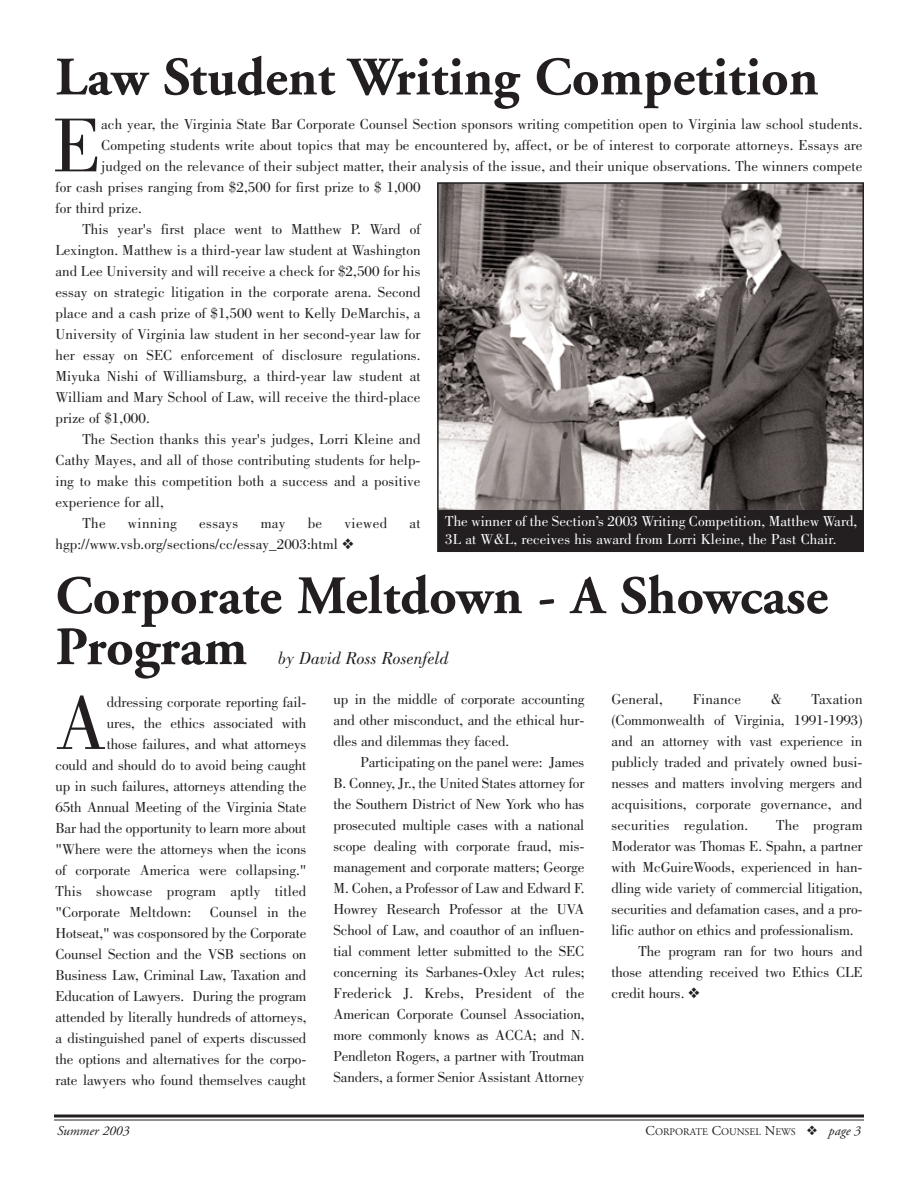
<style>
.page{position:relative;width:918px;height:1188px;background:#fff}
.page>*{position:absolute;margin:0;border:0;box-sizing:border-box;transform-origin:0 0}
.t1{font:78.9px "Bodoni";color:#231f20}
.t2{font:700 54px/51px "Adobe Garamond";color:#231f20}
.t3{font:italic 18px "Bodoni";color:#231f20}
.t4{font:15px/21px "Bodoni";letter-spacing:.005em;color:#231f20;text-align:justify}
.t5{font:15px/18px "Bodoni";letter-spacing:.005em;color:#fff}
.t6{font:15px "Bodoni";letter-spacing:.025em;color:#231f20}
.t7{font:italic 13.5px "Adobe Garamond";color:#231f20}
.t8{font:10.2px "Adobe Garamond";color:#231f20}
.s1{font-size:13.5px}
.s2{font-style:italic;font-size:13.5px}
</style>
<div class="page">
<svg style="left:54px;top:1114px;width:810px;height:4px"></svg>
<hr style="left:54px;top:1120px;width:810px;height:1px;background:#231f20">
<div style="left:438px;top:183px;width:425px;height:368px;background:#231f20"></div>
<img style="left:440px;top:185px;width:421px;height:324px">
<div style="left:437px;top:182px;width:427px;height:370px;border:2px solid #231f20"></div>
<h2 class="t2" style="left:56px;top:57px;width:764px">Law Student Writing Competition</h2>
<h1 class="t1" style="left:53px;top:116px;width:50px">E</h1>
<p class="t4" style="left:101px;top:115px;width:763px">ach year, the Virginia State Bar Corporate Counsel Section sponsors writing competition open to Virginia law school students.</p>
<p class="t4" style="left:101px;top:136px;width:763px">Competing students write about topics that may be encountered by, affect, or be of interest to corporate attorneys. Essays are</p>
<p class="t4" style="left:101px;top:157px;width:763px">judged on the relevance of their subject matter, their analysis of the issue, and their unique observations. The winners compete</p>
<p class="t4" style="left:56px;top:178px;width:367px">for cash prises ranging from $2,500 for first prize to $ 1,000</p>
<p class="t4" style="left:56px;top:199px;width:88px">for third prize.</p>
<p class="t4" style="left:83px;top:220px;width:340px">This year's first place went to Matthew P. Ward of</p>
<p class="t4" style="left:56px;top:241px;width:367px">Lexington. Matthew is a third-year law student at Washington</p>
<p class="t4" style="left:56px;top:262px;width:367px">and Lee University and will receive a check for $2,500 for his</p>
<p class="t4" style="left:56px;top:283px;width:367px">essay on strategic litigation in the corporate arena. Second</p>
<p class="t4" style="left:56px;top:304px;width:367px">place and a cash prize of $1,500 went to Kelly DeMarchis, a</p>
<p class="t4" style="left:56px;top:325px;width:367px">University of Virginia law student in her second-year law for</p>
<p class="t4" style="left:56px;top:346px;width:367px">her essay on SEC enforcement of disclosure regulations.</p>
<p class="t4" style="left:56px;top:367px;width:367px">Miyuka Nishi of Williamsburg, a third-year law student at</p>
<p class="t4" style="left:56px;top:388px;width:367px">William and Mary School of Law, will receive the third-place</p>
<p class="t4" style="left:56px;top:409px;width:96px">prize of $1,000.</p>
<p class="t4" style="left:83px;top:430px;width:340px">The Section thanks this year's judges, Lorri Kleine and</p>
<p class="t4" style="left:56px;top:451px;width:367px">Cathy Mayes, and all of those contributing students for help-</p>
<p class="t4" style="left:56px;top:472px;width:367px">ing to make this competition both a success and a positive</p>
<p class="t4" style="left:56px;top:493px;width:110px">experience for all,</p>
<p class="t4" style="left:83px;top:514px;width:25px">The</p>
<p class="t6" style="left:128px;top:518px;width:50px">winning</p>
<p class="t4" style="left:199px;top:514px;width:41px">essays</p>
<p class="t4" style="left:261px;top:514px;width:26px">may</p>
<p class="t4" style="left:308px;top:514px;width:16px">be</p>
<p class="t4" style="left:345px;top:514px;width:44px">viewed</p>
<p class="t4" style="left:409px;top:514px;width:13px">at</p>
<p class="t4" style="left:56px;top:535px;width:300px">hgp://www.vsb.org/sections/cc/essay_2003:html ❖</p>
<h2 class="t2" style="left:56px;top:575px;width:774px">Corporate Meltdown - A Showcase<br>Program</h2>
<p class="t5" style="left:445px;top:514px;width:414px">The winner of the Section’s 2003 Writing Competition, Matthew Ward,<br>3L at W&amp;L, receives his award from Lorri Kleine, the Past Chair.</p>
<p class="t3" style="left:278px;top:652px;width:172px">by David Ross Rosenfeld</p>
<p class="t4" style="left:56px;top:693px;width:253px;text-align:right">ddressing corporate reporting fail-<br>ures, the ethics associated with<br>those failures, and what attorneys<br>could and should do to avoid being caught up in such failures, attorneys attending the 65th Annual Meeting of the Virginia State Bar had the opportunity to learn more about "Where were the attorneys when the icons of corporate America were collapsing." This showcase program aptly titled "Corporate Meltdown: Counsel in the Hotseat," was cosponsored by the Corporate Counsel Section and the VSB sections on Business Law, Criminal Law, Taxation and Education of Lawyers. During the program attended by literally hundreds of attorneys, a distinguished panel of experts discussed the options and alternatives for the corpo&shy;rate lawyers who found themselves caught</p>
<p class="t4" style="left:333px;top:690px;width:252px">up in the middle of corporate accounting and other misconduct, and the ethical hur&shy;dles and dilemmas they faced.</p>
<h1 class="t1" style="left:55px;top:694px;width:54px">A</h1>
<p class="t4" style="left:333px;top:753px;width:253px;text-indent:27px">Participating on the panel were: James B. Conney, Jr., the United States attorney for the Southern District of New York who has prosecuted multiple cases with a national scope dealing with corporate fraud, mis&shy;management and corporate matters; George M. Cohen, a Professor of Law and Edward F.<br>Howrey Research Professor at the UVA School of Law, and coauthor of an influen&shy;tial comment letter submitted to the SEC concerning its Sarbanes-Oxley Act rules; Frederick J. Krebs, President of the American Corporate Counsel Association, more commonly knows as ACCA; and N.<br>Pendleton Rogers, a partner with Troutman Sanders, a former Senior Assistant Attorney</p>
<p class="t4" style="left:611px;top:690px;width:53px">General,</p>
<p class="t4" style="left:693px;top:690px;width:50px">Finance</p>
<p class="t4" style="left:771px;top:690px;width:12px">&amp;</p>
<p class="t4" style="left:611px;top:690px;width:253px;text-indent:200px">Taxation (Commonwealth of Virginia, 1991-1993) and an attorney with vast experience in publicly traded and privately owned busi&shy;nesses and matters involving mergers and acquisitions, corporate governance, and securities regulation.</p>
<p class="t4" style="left:776px;top:816px;width:88px">The program</p>
<p class="t4" style="left:611px;top:837px;width:253px">Moderator was Thomas E. Spahn, a partner</p>
<p class="t4" style="left:611px;top:858px;width:253px">with McGuireWoods, experienced in han-</p>
<p class="t4" style="left:611px;top:879px;width:253px">dling wide variety of commercial litigation,</p>
<p class="t4" style="left:611px;top:900px;width:253px">securities and defamation cases, and a pro-</p>
<p class="t4" style="left:611px;top:921px;width:244px">lific author on ethics and professionalism.</p>
<p class="t4" style="left:638px;top:942px;width:226px">The program ran for two hours and</p>
<p class="t4" style="left:611px;top:963px;width:253px">those attending received two Ethics CLE</p>
<p class="t4" style="left:611px;top:984px;width:90px">credit hours. ❖</p>
<p class="t7" style="left:57px;top:1125px;width:74px">Summer 2003</p>
<p class="t8" style="left:646px;top:1128px;width:217px"><span class="s1">C</span>ORPORATE <span class="s1">C</span>OUNSEL <span class="s1">N</span>EWS ❖ <span class="s2">page 3</span></p>
</div>
